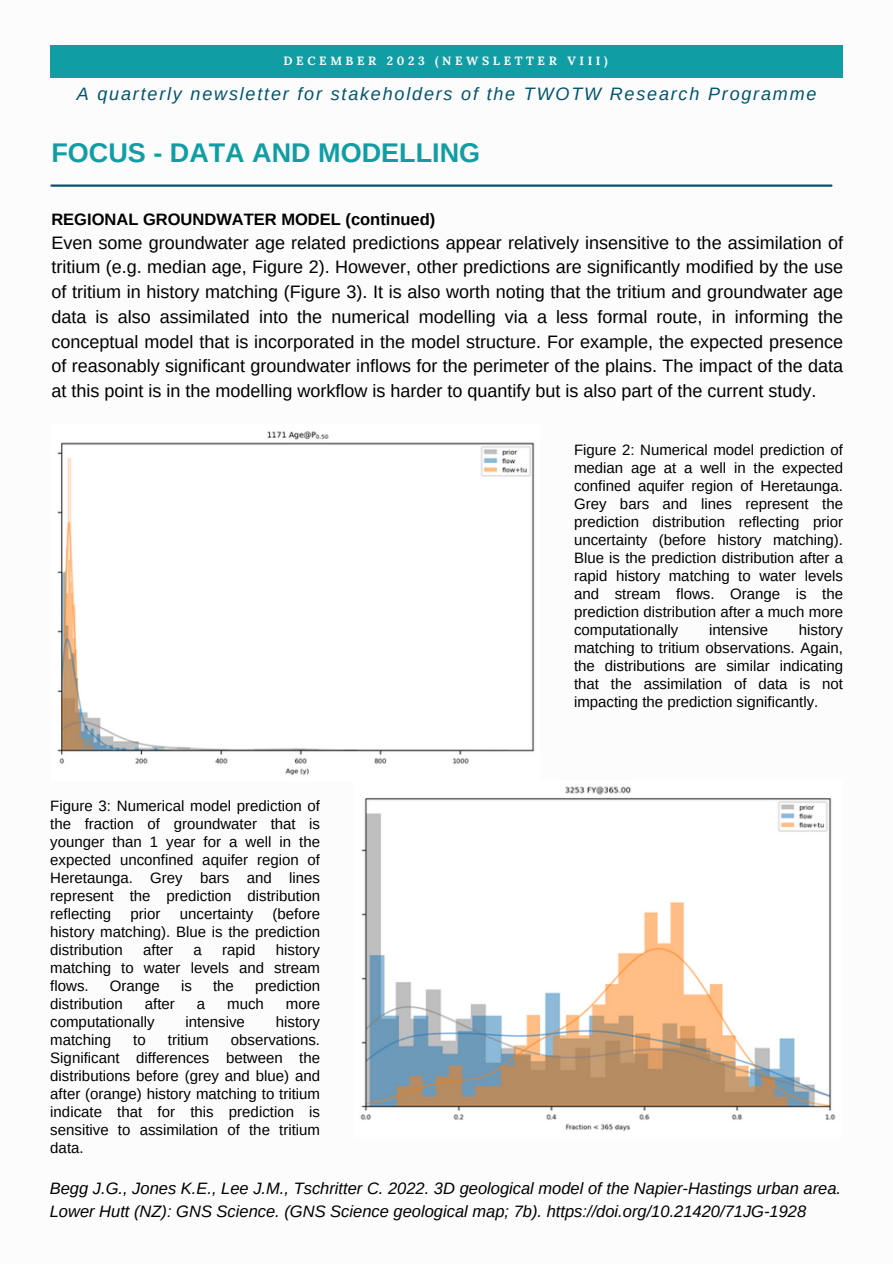
<style>
.page{position:relative;width:893px;height:1264px;background:#fff}
.page>*{position:absolute;margin:0;border:0;box-sizing:border-box;transform-origin:0 0}
.t1{font:700 27px "Arimo";color:#119da4}
.t2{font:18px/24.8px "Arimo";color:#000;text-align:justify}
.t3{font:italic 18px "Arimo";letter-spacing:.1em;color:#02546d}
.t4{font:italic 16.5px/22.5px "Arimo";color:#000}
.t5{font:700 16.5px "Arimo";color:#000}
.t6{font:15px/18px "Arimo";color:#000;text-align:justify}
.t7{font:700 12px "Lora";letter-spacing:.3em;color:#fcfcfc}
</style>
<div class="page">
<div style="left:50px;top:45px;width:792px;height:33px;background:#119da4"></div>
<hr style="left:51px;top:184px;width:780px;height:3px;background:#02546d">
<img style="left:57px;top:431px;width:478px;height:344px">
<img style="left:360px;top:786px;width:476px;height:345px">
<h2 class="t7" style="left:283px;top:53px;width:325px">DECEMBER 2023 (NEWSLETTER VIII)</h2>
<h1 class="t3" style="left:77px;top:84px;width:741px">A quarterly newsletter for stakeholders of the TWOTW Research Programme</h1>
<p class="t1" style="left:51px;top:137px;width:430px">FOCUS - DATA AND MODELLING</p>
<h2 class="t5" style="left:51px;top:210px;width:385px">REGIONAL GROUNDWATER MODEL (continued)</h2>
<h2 class="t2" style="left:51px;top:230px;width:793px">Even some groundwater age related predictions appear relatively insensitive to the assimilation of tritium (e.g. median age, Figure 2). However, other predictions are significantly modified by the use of tritium in history matching (Figure 3). It is also worth noting that the tritium and groundwater age data is also assimilated into the numerical modelling via a less formal route, in informing the conceptual model that is incorporated in the model structure. For example, the expected presence of reasonably significant groundwater inflows for the perimeter of the plains. The impact of the data at this point is in the modelling workflow is harder to quantify but is also part of the current study.</h2>
<h3 class="t6" style="left:574px;top:441px;width:270px">Figure 2: Numerical model prediction of median age at a well in the expected confined aquifer region of Heretaunga.<br>Grey bars and lines represent the prediction distribution reflecting prior uncertainty (before history matching).<br>Blue is the prediction distribution after a rapid history matching to water levels and stream flows. Orange is the prediction distribution after a much more computationally</h3>
<h3 class="t6" style="left:574px;top:621px;width:270px;text-indent:225px">history matching to tritium observations. Again, the distributions are similar indicating that the assimilation of data is not impacting the prediction significantly.</h3>
<h3 class="t6" style="left:709px;top:621px;width:61px">intensive</h3>
<h3 class="t6" style="left:50px;top:796px;width:271px">Figure 3: Numerical model prediction of the fraction of groundwater that is younger than 1 year for a well in the expected unconfined aquifer region of Heretaunga. Grey bars and lines represent the prediction distribution reflecting</h3>
<h3 class="t6" style="left:50px;top:904px;width:271px;text-indent:222px">(before history matching). Blue is the prediction distribution</h3>
<h3 class="t6" style="left:130px;top:904px;width:31px">prior</h3>
<h3 class="t6" style="left:180px;top:904px;width:75px">uncertainty</h3>
<h3 class="t6" style="left:50px;top:940px;width:271px;text-indent:225px">history matching to water levels and stream flows.</h3>
<h3 class="t6" style="left:143px;top:940px;width:32px">after</h3>
<h3 class="t6" style="left:193px;top:940px;width:10px">a</h3>
<h3 class="t6" style="left:222px;top:940px;width:35px">rapid</h3>
<h3 class="t6" style="left:110px;top:976px;width:52px">Orange</h3>
<h3 class="t6" style="left:181px;top:976px;width:12px">is</h3>
<h3 class="t6" style="left:213px;top:976px;width:22px">the</h3>
<h3 class="t6" style="left:255px;top:976px;width:67px">prediction</h3>
<h3 class="t6" style="left:50px;top:994px;width:74px">distribution</h3>
<h3 class="t6" style="left:145px;top:994px;width:32px">after</h3>
<h3 class="t6" style="left:197px;top:994px;width:10px">a</h3>
<h3 class="t6" style="left:227px;top:994px;width:38px">much</h3>
<h3 class="t6" style="left:286px;top:994px;width:36px">more</h3>
<h3 class="t6" style="left:50px;top:1012px;width:106px">computationally</h3>
<h3 class="t6" style="left:186px;top:1012px;width:61px">intensive</h3>
<h3 class="t6" style="left:276px;top:1012px;width:46px">history</h3>
<h3 class="t6" style="left:50px;top:1030px;width:62px">matching</h3>
<h3 class="t6" style="left:133px;top:1030px;width:14px">to</h3>
<h3 class="t6" style="left:168px;top:1030px;width:42px">tritium</h3>
<h3 class="t6" style="left:50px;top:1030px;width:271px;text-indent:180px">observations.<br>Significant differences between the distributions before (grey and blue) and after (orange) history matching to tritium indicate that for this prediction is sensitive to assimilation of the tritium data.</h3>
<h2 class="t4" style="left:50px;top:1176px;width:792px">Begg J.G., Jones K.E., Lee J.M., Tschritter C. 2022. 3D geological model of the Napier-Hastings urban area.<br>Lower Hutt (NZ): GNS Science. (GNS Science geological map; 7b). https://doi.org/10.21420/71JG-1928</h2>
</div>
